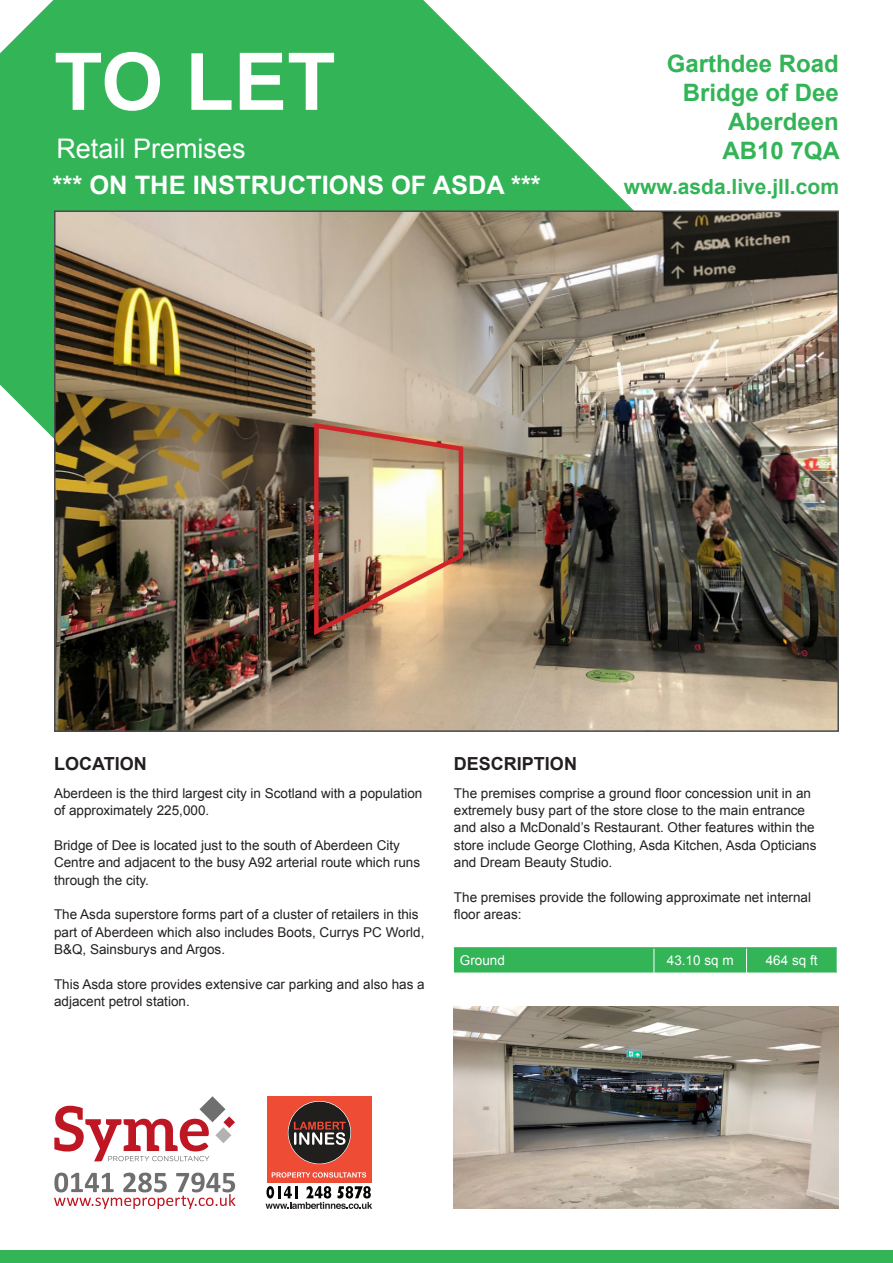
<style>
.page{position:relative;width:893px;height:1263px;background:#fff}
.page>*{position:absolute;margin:0;border:0;box-sizing:border-box;transform-origin:0 0}
.t1{font:700 79.65px "Arial";color:#fff}
.t2{font:27px "Arial";color:#fff}
.t3{font:700 25.5px "Arial";color:#fff}
.t4{font:700 24px/28.8px "Arial";color:#32b457;text-align:right}
.t5{font:700 21px "Arial";color:#32b457}
.t6{font:700 18px "Arial";color:#231f20}
.t7{font:13.5px/17.4px "Arial";color:#231f20}
.t8{font:13.5px "Arial";color:#fff}
</style>
<div class="page">
<svg style="left:0;top:0;width:633px;height:439px;fill:#32b457"></svg>
<img style="left:57px;top:213px;width:779px;height:516px">
<div style="left:0;top:1251px;width:893px;height:12px;background:#32b457"></div>
<hr style="left:454px;top:947px;width:200px;height:2px;background:#32b457">
<hr style="left:654px;top:947px;width:92px;height:2px;background:#32b457">
<hr style="left:746px;top:947px;width:91px;height:2px;background:#32b457">
<div style="left:454px;top:948px;width:383px;height:25px;background:#32b457"></div>
<svg style="left:54px;top:1096px;width:181px;height:65px"></svg>
<svg style="left:54px;top:1172px;width:181px;height:37px"></svg>
<div style="left:267px;top:1096px;width:104px;height:87px;background:#ee4c35"></div>
<svg style="left:288px;top:1101px;width:63px;height:63px"></svg>
<svg style="left:272px;top:1172px;width:94px;height:5px"></svg>
<svg style="left:266px;top:1186px;width:106px;height:23px"></svg>
<img style="left:454px;top:1006px;width:385px;height:203px">
<img style="left:311px;top:420px;width:154px;height:219px">
<h1 class="t1" style="left:54px;top:29px;width:283px">TO LET</h1>
<h3 class="t4" style="left:667px;top:50px;width:174px">Garthdee Road<br>Bridge of Dee<br>Aberdeen</h3>
<h2 class="t2" style="left:56px;top:131px;width:191px">Retail Premises</h2>
<h3 class="t4" style="left:722px;top:137px;width:119px">AB10 7QA</h3>
<h3 class="t3" style="left:52px;top:168px;width:490px">*** ON THE INSTRUCTIONS OF ASDA ***</h3>
<h3 class="t5" style="left:624px;top:173px;width:217px">www.asda.live.jll.com</h3>
<h3 class="t6" style="left:54px;top:751px;width:94px">LOCATION</h3>
<p class="t7" style="left:54px;top:784px;width:370px">Aberdeen is the third largest city in Scotland with a population of approximately 225,000.</p>
<p class="t7" style="left:54px;top:836px;width:368px">Bridge of Dee is located just to the south of Aberdeen City<br>Centre and adjacent to the busy A92 arterial route which runs through the city.</p>
<p class="t7" style="left:54px;top:906px;width:372px">The Asda superstore forms part of a cluster of retailers in this part of Aberdeen which also includes Boots, Currys PC World,<br>B&amp;Q, Sainsburys and Argos.</p>
<p class="t7" style="left:54px;top:976px;width:372px">This Asda store provides extensive car parking and also has a adjacent petrol station.</p>
<h3 class="t6" style="left:454px;top:751px;width:125px">DESCRIPTION</h3>
<p class="t7" style="left:454px;top:784px;width:364px">The premises comprise a ground floor concession unit in an extremely busy part of the store close to the main entrance and also a McDonald’s Restaurant. Other features within the store include George Clothing, Asda Kitchen, Asda Opticians and Dream Beauty Studio.</p>
<p class="t7" style="left:454px;top:889px;width:359px">The premises provide the following approximate net internal floor areas:</p>
<p class="t8" style="left:460px;top:952px;width:47px">Ground</p>
<p class="t8" style="left:667px;top:952px;width:68px">43.10 sq m</p>
<p class="t8" style="left:766px;top:952px;width:53px">464 sq ft</p>
</div>
